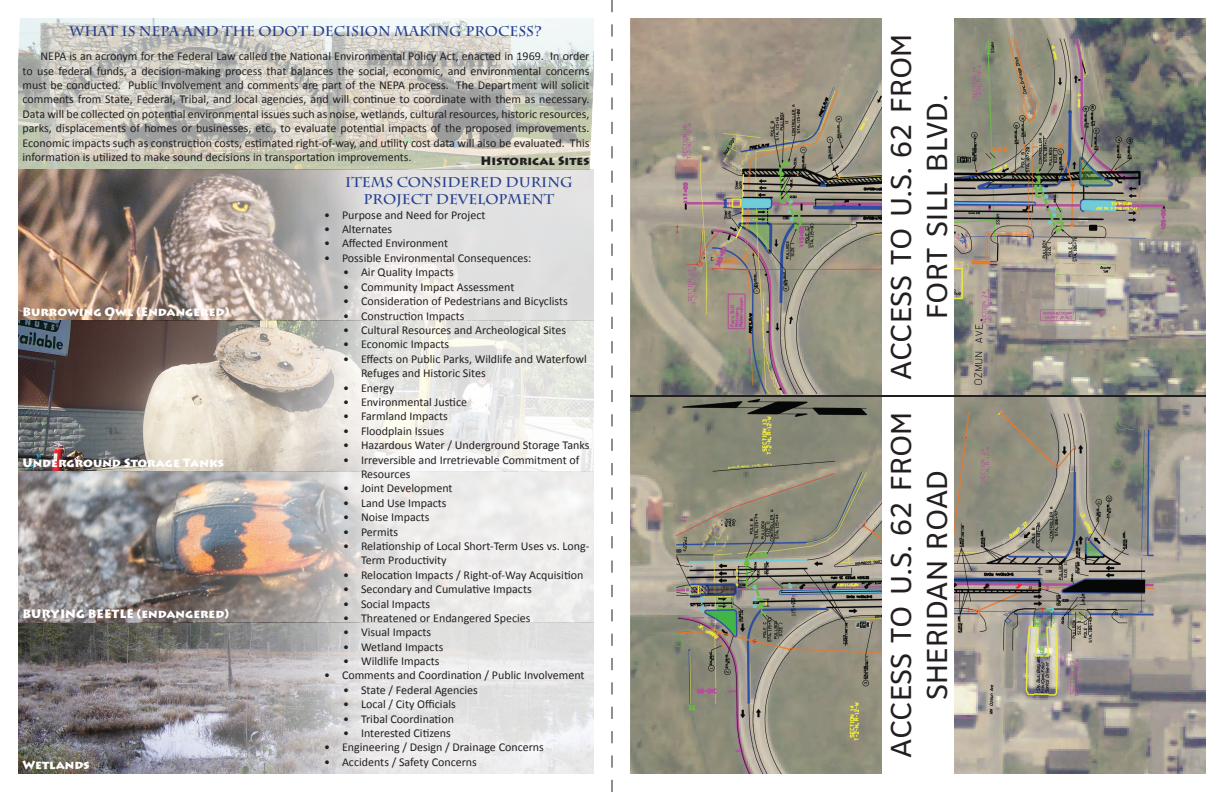
<style>
.page{position:relative;width:1224px;height:792px;background:#fff}
.page>*{position:absolute;margin:0;border:0;box-sizing:border-box;transform-origin:0 0}
.t1{font:30px/36px "Clearview ATT";letter-spacing:.015em;color:#231f20;text-align:center}
.t2{font:700 14px/16.8px "Charlemagne Std";color:#253f8e;text-align:center}
.t3{font:12px/14.4px "Calibri";color:#231f20}
.t4{font:900 12px "Lithos Pro";color:#fff}
.t5{font:900 12px "Lithos Pro";color:#231f20}
</style>
<div class="page">
<img style="left:18px;top:18px;width:576px;height:151px">
<img style="left:18px;top:169px;width:576px;height:605px">
<img style="left:954px;top:18px;width:252px;height:756px">
<img style="left:630px;top:18px;width:252px;height:756px">
<hr style="left:630px;top:395px;width:576px;height:2px;background:#231f20">
<svg style="left:612px;top:0;width:1px;height:792px"></svg>
<p class="t2" style="left:70px;top:23px;width:474px">WHAT IS NEPA AND THE ODOT DECISION MAKING PROCESS?</p>
<p class="t3" style="left:23px;top:48px;width:569px;text-align:justify;text-indent:18px">NEPA is an acronym for the Federal Law called the National Environmental Policy Act, enacted in 1969. In order to use federal funds, a decision-making process that balances the social, economic, and environmental concerns must be conducted. Public Involvement and comments are part of the NEPA process. The Department will solicit comments from State, Federal, Tribal, and local agencies, and will continue to coordinate with them as necessary.<br>Data will be collected on potential environmental issues such as noise, wetlands, cultural resources, historic resources, parks, displacements of homes or businesses, etc., to evaluate potential impacts of the proposed improvements.<br>Economic impacts such as construction costs, estimated right-of-way, and utility cost data will also be evaluated. This information is utilized to make sound decisions in transportation improvements.</p>
<p class="t5" style="left:480px;top:153px;width:111px">Historical Sites</p>
<p class="t4" style="left:22px;top:304px;width:208px">Burrowing Owl (Endangered)</p>
<p class="t4" style="left:22px;top:455px;width:203px">Underground Storage Tanks</p>
<p class="t4" style="left:22px;top:607px;width:208px">BURYING BEETLE (endangered)</p>
<p class="t4" style="left:22px;top:758px;width:69px">Wetlands</p>
<p class="t2" style="left:345px;top:174px;width:229px">ITEMS CONSIDERED DURING<br>PROJECT DEVELOPMENT</p>
<p class="t3" style="left:324px;top:207px;width:163px">• Purpose and Need for Project</p>
<p class="t3" style="left:324px;top:221px;width:70px">• Alternates</p>
<p class="t3" style="left:324px;top:236px;width:126px">• Affected Environment</p>
<p class="t3" style="left:324px;top:250px;width:209px">• Possible Environmental Consequences:</p>
<p class="t3" style="left:343px;top:265px;width:112px">• Air Quality Impacts</p>
<p class="t3" style="left:343px;top:279px;width:173px">• Community Impact Assessment</p>
<p class="t3" style="left:343px;top:293px;width:226px">• Consideration of Pedestrians and Bicyclists</p>
<p class="t3" style="left:343px;top:308px;width:123px">• Construction Impacts</p>
<p class="t3" style="left:343px;top:322px;width:225px">• Cultural Resources and Archeological Sites</p>
<p class="t3" style="left:343px;top:337px;width:108px">• Economic Impacts</p>
<p class="t3" style="left:361px;top:351px;width:227px;text-indent:-18px">• Effects on Public Parks, Wildlife and Waterfowl<br>Refuges and Historic Sites</p>
<p class="t3" style="left:343px;top:380px;width:53px">• Energy</p>
<p class="t3" style="left:343px;top:394px;width:126px">• Environmental Justice</p>
<p class="t3" style="left:343px;top:409px;width:106px">• Farmland Impacts</p>
<p class="t3" style="left:343px;top:423px;width:103px">• Floodplain Issues</p>
<p class="t3" style="left:343px;top:437px;width:248px">• Hazardous Water / Underground Storage Tanks</p>
<p class="t3" style="left:361px;top:452px;width:220px;text-indent:-18px">• Irreversible and Irretrievable Commitment of<br>Resources</p>
<p class="t3" style="left:343px;top:481px;width:111px">• Joint Development</p>
<p class="t3" style="left:343px;top:495px;width:105px">• Land Use Impacts</p>
<p class="t3" style="left:343px;top:509px;width:88px">• Noise Impacts</p>
<p class="t3" style="left:343px;top:524px;width:57px">• Permits</p>
<p class="t3" style="left:361px;top:538px;width:230px;text-indent:-18px">• Relationship of Local Short-Term Uses vs. Long-<br>Term Productivity</p>
<p class="t3" style="left:343px;top:567px;width:242px">• Relocation Impacts / Right-of-Way Acquisition</p>
<p class="t3" style="left:343px;top:581px;width:190px">• Secondary and Cumulative Impacts</p>
<p class="t3" style="left:343px;top:596px;width:89px">• Social Impacts</p>
<p class="t3" style="left:343px;top:610px;width:189px">• Threatened or Endangered Species</p>
<p class="t3" style="left:343px;top:625px;width:90px">• Visual Impacts</p>
<p class="t3" style="left:343px;top:639px;width:102px">• Wetland Impacts</p>
<p class="t3" style="left:343px;top:653px;width:98px">• Wildlife Impacts</p>
<p class="t3" style="left:343px;top:682px;width:136px">• State / Federal Agencies</p>
<p class="t3" style="left:343px;top:697px;width:114px">• Local / City Officials</p>
<p class="t3" style="left:343px;top:711px;width:112px">• Tribal Coordination</p>
<p class="t3" style="left:343px;top:725px;width:109px">• Interested Citizens</p>
<p class="t3" style="left:324px;top:668px;width:262px">• Comments and Coordination / Public Involvement</p>
<p class="t3" style="left:324px;top:740px;width:221px">• Engineering / Design / Drainage Concerns</p>
<p class="t3" style="left:324px;top:754px;width:154px">• Accidents / Safety Concerns</p>
<h1 class="t1" style="left:883px;top:380px;width:348px;rotate:-90deg">Access to U.S. 62 from<br>Fort Sill Blvd.</h1>
<h1 class="t1" style="left:883px;top:758px;width:348px;rotate:-90deg">Access to U.S. 62 from<br>Sheridan Road</h1>
</div>
